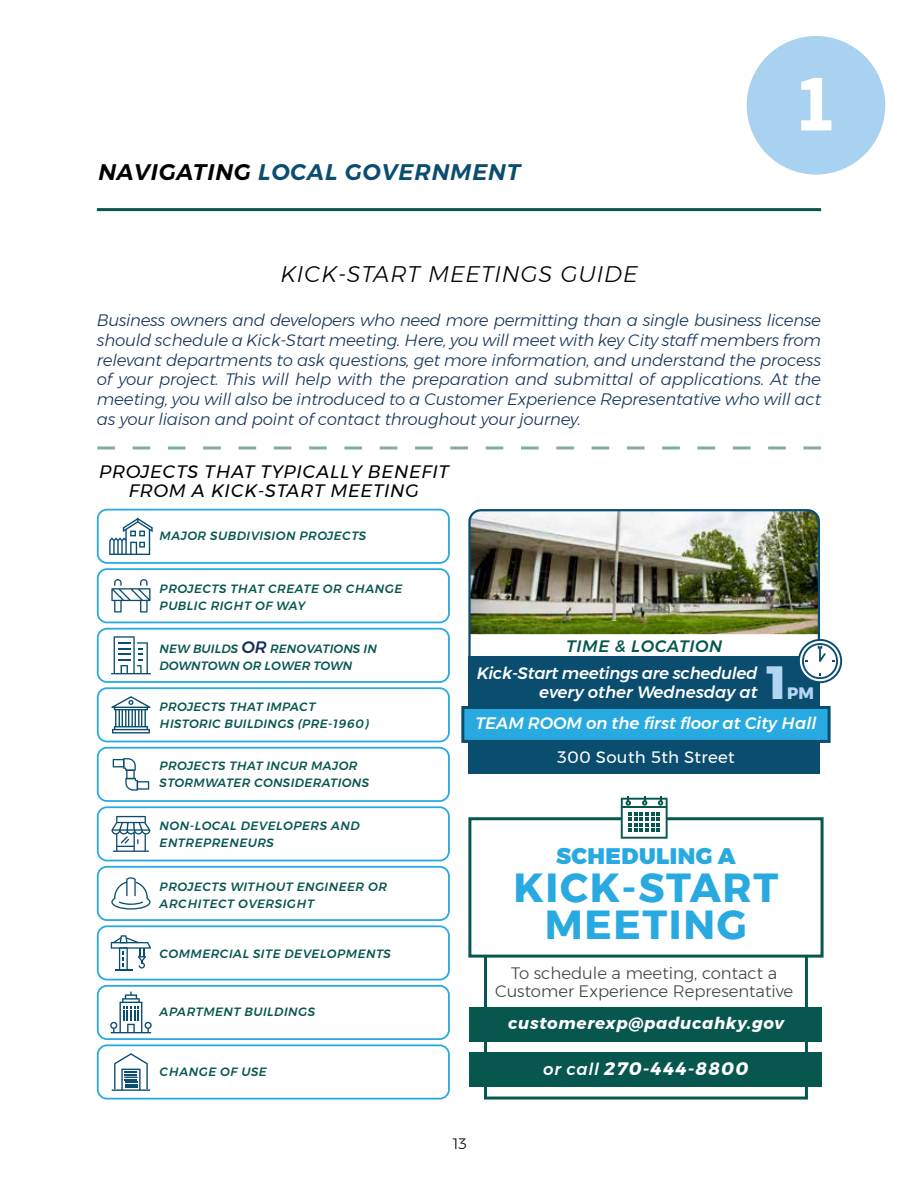
<style>
.page{position:relative;width:918px;height:1188px;background:#fff}
.page>*{position:absolute;margin:0;border:0;box-sizing:border-box;transform-origin:0 0}
.t1{font:75px "Montana";color:#fff}
.t2{font:800 46.5px "Montserrat";color:#b2d6f1}
.t3{font:700 40.5px/37.5px "Montserrat";letter-spacing:.04em;color:#28aae1;text-align:center}
.t4{font:italic 600 22.5px "Montserrat";letter-spacing:.04em;color:#0a4d6f}
.t5{font:italic 300 22.5px "Montserrat";letter-spacing:.04em;color:#000}
.t6{font:900 22.5px "Montserrat";letter-spacing:.02em;color:#28aae1}
.t7{font:italic 18px/19.5px "Montserrat";letter-spacing:.04em;color:#000;text-align:center}
.t8{font:italic 700 18px "Montserrat";letter-spacing:.04em;color:#fff}
.t9{font:italic 300 16.5px/19.8px "Montserrat";letter-spacing:-.01em;color:#123359;text-align:justify}
.t10{font:300 16.5px/18px "Montserrat";color:#414042;text-align:center}
.t11{font:italic 500 16.5px/19.8px "Montserrat";letter-spacing:-.02em;color:#fff;text-align:right}
.t12{font:italic 500 16.5px "Montserrat";color:#fff}
.t13{font:italic 700 16.5px "Montserrat";letter-spacing:.04em;color:#fff}
.t14{font:16.5px "Montserrat";letter-spacing:.02em;color:#fff}
.t15{font:italic 500 16.5px "Montserrat";letter-spacing:.04em;color:#07574f}
.t16{font:800 16.5px "Montserrat";color:#b2d6f1}
.t17{font:300 15px "Montserrat";color:#000}
.t18{font:italic 500 12px/16.8px "Montserrat";letter-spacing:.04em;color:#07574f}
.t19{font:italic 500 12px/16.8px "Montserrat";letter-spacing:.01em;color:#07574f}
.s1{color:#000}
.s2{font-size:16.5px;color:#123359}
.s3{font-weight:500;font-size:16.5px}
</style>
<div class="page">
<hr style="left:97px;top:208px;width:724px;height:3px;background:#07574f">
<div style="left:747px;top:36px;width:138px;height:139px;background:#a9d2f0;border-radius:50%"></div>
<svg style="left:97px;top:446px;width:724px;height:3px"></svg>
<img style="left:471px;top:512px;width:346px;height:122px">
<div style="left:468px;top:509px;width:352px;height:179px;border:2px solid #0a4d6f;border-radius:11px"></div>
<div style="left:468px;top:657px;width:352px;height:117px;background:#0a4d6f"></div>
<svg style="left:798px;top:639px;width:44px;height:44px"></svg>
<div style="left:461px;top:706px;width:370px;height:37px;background:#28aae1;border:3px solid #0a4d6f"></div>
<div style="left:97px;top:509px;width:353px;height:55px;border:2px solid #28aae1;border-radius:9px"></div>
<div style="left:97px;top:568px;width:353px;height:55px;border:2px solid #28aae1;border-radius:9px"></div>
<div style="left:97px;top:687px;width:353px;height:55px;border:2px solid #28aae1;border-radius:9px"></div>
<div style="left:97px;top:806px;width:353px;height:55px;border:2px solid #28aae1;border-radius:9px"></div>
<div style="left:97px;top:628px;width:353px;height:55px;border:2px solid #28aae1;border-radius:9px"></div>
<div style="left:97px;top:747px;width:353px;height:55px;border:2px solid #28aae1;border-radius:9px"></div>
<div style="left:97px;top:866px;width:353px;height:55px;border:2px solid #28aae1;border-radius:9px"></div>
<div style="left:97px;top:925px;width:353px;height:55px;border:2px solid #28aae1;border-radius:9px"></div>
<div style="left:97px;top:985px;width:353px;height:55px;border:2px solid #28aae1;border-radius:9px"></div>
<div style="left:97px;top:1044px;width:353px;height:56px;border:2px solid #28aae1;border-radius:9px"></div>
<svg style="left:109px;top:518px;width:44px;height:37px"></svg>
<svg style="left:111px;top:579px;width:40px;height:34px"></svg>
<svg style="left:111px;top:696px;width:40px;height:37px"></svg>
<svg style="left:111px;top:636px;width:40px;height:38px"></svg>
<svg style="left:111px;top:935px;width:40px;height:36px"></svg>
<svg style="left:110px;top:992px;width:42px;height:41px"></svg>
<svg style="left:111px;top:816px;width:39px;height:36px"></svg>
<svg style="left:111px;top:877px;width:40px;height:33px"></svg>
<svg style="left:113px;top:758px;width:36px;height:33px"></svg>
<svg style="left:112px;top:1053px;width:38px;height:38px"></svg>
<div style="left:484px;top:947px;width:324px;height:153px;background:#fff;border:3px solid #07574f"></div>
<div style="left:470px;top:1007px;width:352px;height:35px;background:#07574f"></div>
<div style="left:470px;top:1052px;width:352px;height:34px;background:#07574f"></div>
<div style="left:468px;top:817px;width:356px;height:141px;background:#fff;border:3px solid #07574f"></div>
<svg style="left:621px;top:796px;width:47px;height:43px"></svg>
<h3 class="t4" style="left:98px;top:154px;width:424px"><span class="s1">NAVIGATING</span> LOCAL GOVERNMENT</h3>
<h1 class="t1" style="left:794px;top:70px;width:46px">1</h1>
<h3 class="t5" style="left:280px;top:257px;width:359px">KICK-START MEETINGS GUIDE</h3>
<p class="t9" style="left:97px;top:310px;width:726px">Business owners and developers who need more permitting than a single business license should schedule a Kick-Start meeting. Here, you will meet with key City staff members from relevant departments to ask questions, get more information, and understand the process of your project. This will help with the preparation and submittal of applications. At the meeting, you will also be introduced to a Customer Experience Representative who will act as your liaison and point of contact throughout your journey.</p>
<p class="t7" style="left:99px;top:462px;width:351px">PROJECTS THAT TYPICALLY BENEFIT<br>FROM A KICK-START MEETING</p>
<p class="t18" style="left:160px;top:527px;width:208px">MAJOR SUBDIVISION PROJECTS</p>
<p class="t18" style="left:160px;top:581px;width:244px">PROJECTS THAT CREATE OR CHANGE<br>PUBLIC RIGHT OF WAY</p>
<p class="t19" style="left:160px;top:640px;width:219px">NEW BUILDS <span class="s2">OR</span> RENOVATIONS IN<br>DOWNTOWN OR LOWER TOWN</p>
<p class="t18" style="left:160px;top:698px;width:211px">PROJECTS THAT IMPACT<br>HISTORIC BUILDINGS (PRE-1960)</p>
<p class="t18" style="left:160px;top:758px;width:211px">PROJECTS THAT INCUR MAJOR<br>STORMWATER CONSIDERATIONS</p>
<p class="t18" style="left:160px;top:817px;width:202px">NON-LOCAL DEVELOPERS AND<br>ENTREPRENEURS</p>
<p class="t18" style="left:160px;top:878px;width:229px">PROJECTS WITHOUT ENGINEER OR<br>ARCHITECT OVERSIGHT</p>
<p class="t18" style="left:160px;top:945px;width:233px">COMMERCIAL SITE DEVELOPMENTS</p>
<p class="t18" style="left:160px;top:1004px;width:157px">APARTMENT BUILDINGS</p>
<p class="t18" style="left:160px;top:1063px;width:109px">CHANGE OF USE</p>
<p class="t15" style="left:566px;top:633px;width:158px">TIME &amp; LOCATION</p>
<p class="t11" style="left:477px;top:663px;width:282px">Kick-Start meetings are scheduled every other Wednesday at</p>
<h2 class="t2" style="left:768px;top:645px;width:21px">1</h2>
<p class="t16" style="left:787px;top:680px;width:28px">PM</p>
<p class="t12" style="left:475px;top:711px;width:342px">TEAM ROOM on the first floor at City Hall</p>
<p class="t14" style="left:557px;top:744px;width:179px">300 South 5th Street</p>
<p class="t17" style="left:453px;top:1132px;width:16px">13</p>
<h3 class="t6" style="left:556px;top:838px;width:181px">SCHEDULING A</h3>
<h3 class="t3" style="left:514px;top:869px;width:266px">KICK-START<br>MEETING</h3>
<p class="t10" style="left:495px;top:963px;width:300px">To schedule a meeting, contact a<br>Customer Experience Representative</p>
<p class="t13" style="left:508px;top:1010px;width:277px">customerexp@paducahky.gov</p>
<p class="t8" style="left:543px;top:1054px;width:207px"><span class="s3">or call</span> 270-444-8800</p>
</div>
